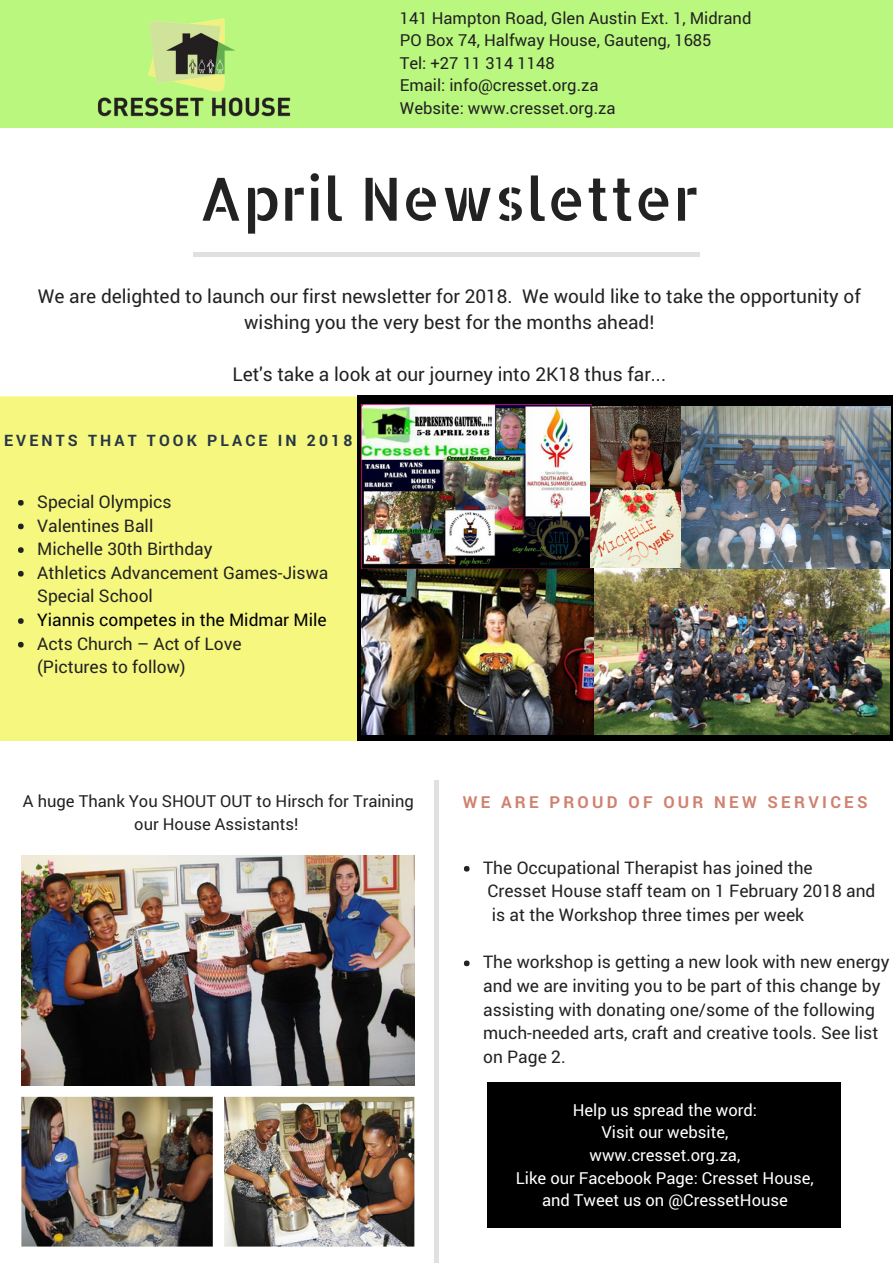
<style>
.page{position:relative;width:893px;height:1263px;background:#fff}
.page>*{position:absolute;margin:0;border:0;box-sizing:border-box;transform-origin:0 0}
.t1{font:59.55px "Allerta Stencil";color:#222}
.t2{font:19.05px/26px "Roboto";color:#222;text-align:center}
.t3{font:17.4px/23.7px "Roboto";color:#222}
.t4{font:17.4px "Roboto";color:#000}
.t5{font:16.5px/22.5px "Roboto";color:#222}
.t6{font:16.5px/22.5px "Roboto";color:#fff;text-align:center}
.t7{font:700 16.5px "Roboto";letter-spacing:.2em;color:#d0826f}
.t8{font:700 15.75px "Roboto";letter-spacing:.2em;color:#263547}
</style>
<div class="page">
<div style="left:0;top:396px;width:357px;height:345px;background:#f6f77e"></div>
<hr style="left:435px;top:780px;width:4px;height:483px;background:#dfe0e0">
<div style="left:0;top:0;width:893px;height:128px;background:#baf77e"></div>
<div style="left:193px;top:252px;width:507px;height:5px;background:#dfe0e0"></div>
<svg style="left:464px;top:866px;width:6px;height:5px"></svg>
<svg style="left:464px;top:960px;width:6px;height:6px"></svg>
<img style="left:97px;top:18px;width:194px;height:99px">
<div style="left:357px;top:395px;width:536px;height:346px;background:#000"></div>
<svg style="left:18px;top:500px;width:6px;height:6px"></svg>
<svg style="left:18px;top:524px;width:6px;height:5px"></svg>
<svg style="left:18px;top:547px;width:6px;height:6px"></svg>
<svg style="left:18px;top:571px;width:6px;height:5px"></svg>
<svg style="left:18px;top:618px;width:6px;height:6px"></svg>
<svg style="left:18px;top:642px;width:6px;height:5px"></svg>
<img style="left:361px;top:567px;width:233px;height:167px">
<img style="left:594px;top:567px;width:295px;height:167px">
<img style="left:361px;top:404px;width:230px;height:165px">
<img style="left:21px;top:856px;width:393px;height:229px">
<img style="left:21px;top:1097px;width:192px;height:149px">
<img style="left:224px;top:1097px;width:190px;height:149px">
<div style="left:488px;top:1082px;width:353px;height:145px;background:#000"></div>
<img style="left:670px;top:406px;width:221px;height:163px">
<img style="left:590px;top:406px;width:90px;height:161px">
<p class="t5" style="left:400px;top:6px;width:353px">141 Hampton Road, Glen Austin Ext. 1, Midrand<br>PO Box 74, Halfway House, Gauteng, 1685<br>Tel: +27 11 314 1148<br>Email: info@cresset.org.za<br>Website: www.cresset.org.za</p>
<h1 class="t1" style="left:199px;top:159px;width:502px">April Newsletter</h1>
<p class="t2" style="left:38px;top:283px;width:825px">We are delighted to launch our first newsletter for 2018. We would like to take the opportunity of wishing you the very best for the months ahead!</p>
<p class="t2" style="left:232px;top:360px;width:435px">Let's take a look at our journey into 2K18 thus far...</p>
<p class="t8" style="left:4px;top:430px;width:350px">EVENTS THAT TOOK PLACE IN 2018</p>
<p class="t3" style="left:37px;top:489px;width:293px">Special Olympics<br>Valentines Ball<br>Michelle 30th Birthday<br>Athletics Advancement Games-Jiswa<br>Special School</p>
<p class="t4" style="left:37px;top:608px;width:291px">Yiannis competes in the Midmar Mile</p>
<p class="t3" style="left:37px;top:631px;width:206px">Acts Church – Act of Love (Pictures to follow)</p>
<p class="t5" style="left:23px;top:790px;width:392px;text-align:center">A huge Thank You SHOUT OUT to Hirsch for Training our House Assistants!</p>
<p class="t7" style="left:463px;top:790px;width:406px">WE ARE PROUD OF OUR NEW SERVICES</p>
<p class="t3" style="left:483px;top:855px;width:394px">The Occupational Therapist has joined the<br>Cresset House staff team on 1 February 2018 and is at the Workshop three times per week</p>
<p class="t3" style="left:483px;top:950px;width:408px">The workshop is getting a new look with new energy and we are inviting you to be part of this change by assisting with donating one/some of the following much-needed arts, craft and creative tools. See list on Page 2.</p>
<p class="t6" style="left:516px;top:1098px;width:299px">Help us spread the word:<br>Visit our website,<br>www.cresset.org.za,<br>Like our Facebook Page: Cresset House, and Tweet us on @CressetHouse</p>
</div>
